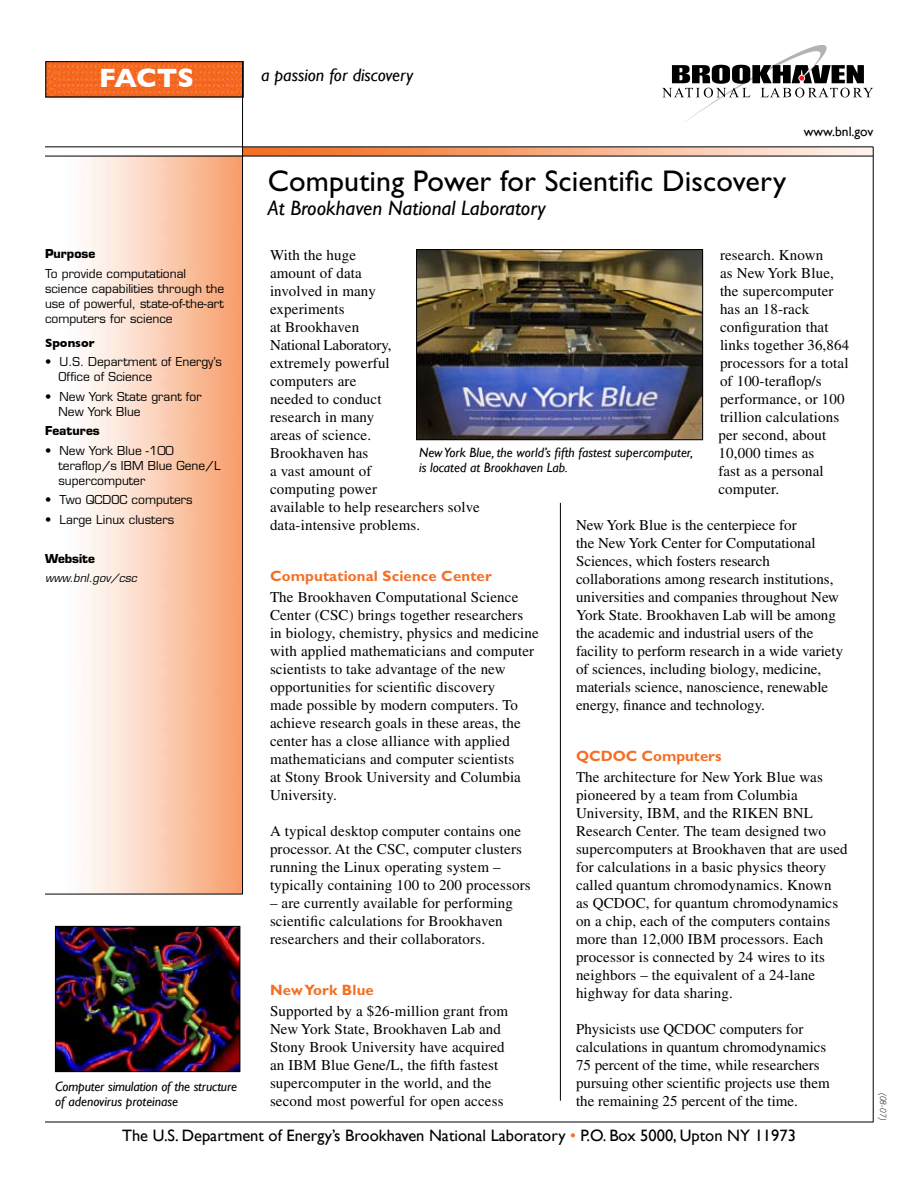
<style>
.page{position:relative;width:918px;height:1188px;background:#fff}
.page>*{position:absolute;margin:0;border:0;box-sizing:border-box;transform-origin:0 0}
.t1{font:30px "Gill Sans Std";letter-spacing:.005em;color:#000}
.t2{font:700 27px "Gill Sans";letter-spacing:-.005em;color:#fff}
.t3{font:italic 21px "Gill Sans Std";color:#000}
.t4{font:italic 18px "Gill Sans";color:#000}
.t5{font:16.5px "Gill Sans";color:#000}
.t6{font:15px/18px "Times LT Std";letter-spacing:.01em;color:#000}
.t7{font:700 15px "Gill Sans Std";letter-spacing:.01em;color:#f37025}
.t8{font:italic 13.5px/15px "Gill Sans";color:#000}
.t9{font:13.5px "Gill Sans";color:#000}
.t10{font:12px/15px "Eurostile LT Std";color:#000}
.t11{font:700 12px "Eurostile LT Std";color:#000}
.t12{font:700 12px "Gill Sans";color:#000}
.t13{font:italic 11.25px "Eurostile LT Std";color:#000}
.t14{font:italic 300 9px "Gill Sans Std";color:#000}
.s1{color:#f37025}
</style>
<div class="page">
<img style="left:45px;top:157px;width:197px;height:737px">
<img style="left:243px;top:147px;width:630px;height:9px">
<img style="left:47px;top:63px;width:194px;height:32px">
<div style="left:45px;top:61px;width:198px;height:36px;border:1px solid #000"></div>
<hr style="left:45px;top:1122px;width:828px;height:1px;background:#000">
<hr style="left:873px;top:147px;width:1px;height:975px;background:#000">
<svg style="left:662px;top:45px;width:211px;height:77px"></svg>
<hr style="left:45px;top:156px;width:828px;height:1px;background:#000">
<hr style="left:45px;top:146px;width:828px;height:1px;background:#000">
<hr style="left:242px;top:61px;width:1px;height:833px;background:#000">
<hr style="left:45px;top:894px;width:198px;height:1px;background:#000">
<img style="left:57px;top:928px;width:181px;height:142px">
<div style="left:55px;top:926px;width:185px;height:146px;border:1px solid #000"></div>
<hr style="left:560px;top:503px;width:1px;height:598px;background:#000">
<img style="left:418px;top:251px;width:283px;height:187px">
<div style="left:416px;top:249px;width:287px;height:191px;border:1px solid #000"></div>
<h2 class="t2" style="left:99px;top:62px;width:96px">FACTS</h2>
<p class="t4" style="left:261px;top:65px;width:154px">a passion for discovery</p>
<p class="t9" style="left:804px;top:124px;width:71px">www.bnl.gov</p>
<p class="t11" style="left:45px;top:246px;width:52px">Purpose</p>
<p class="t10" style="left:45px;top:266px;width:181px">To provide computational science capabilities through the use of powerful, state-of-the-art computers for science</p>
<p class="t12" style="left:45px;top:336px;width:51px">Sponsor</p>
<p class="t10" style="left:58px;top:354px;width:165px;text-indent:-14px">• U.S. Department of Energy’s<br>Office of Science</p>
<p class="t10" style="left:58px;top:389px;width:145px;text-indent:-14px">• New York State grant for<br>New York Blue</p>
<p class="t11" style="left:45px;top:423px;width:56px">Features</p>
<p class="t10" style="left:58px;top:443px;width:164px;text-indent:-14px">• New York Blue -100 teraflop/s IBM Blue Gene/L supercomputer</p>
<p class="t10" style="left:45px;top:492px;width:149px">• Two QCDOC computers</p>
<p class="t10" style="left:45px;top:512px;width:131px">• Large Linux clusters</p>
<p class="t11" style="left:45px;top:551px;width:51px">Website</p>
<p class="t13" style="left:45px;top:571px;width:94px">www.bnl.gov/csc</p>
<p class="t8" style="left:55px;top:1078px;width:183px">Computer simulation of the structure</p>
<p class="t8" style="left:55px;top:1093px;width:125px">of adenovirus proteinase</p>
<h1 class="t1" style="left:268px;top:164px;width:520px">Computing Power for Scientific Discovery</h1>
<h3 class="t3" style="left:268px;top:196px;width:279px">At Brookhaven National Laboratory</h3>
<p class="t6" style="left:270px;top:246px;width:211px">With the huge<br>amount of data<br>involved in many<br>experiments<br>at Brookhaven<br>National Laboratory,<br>extremely powerful<br>computers are<br>needed to conduct<br>research in many<br>areas of science.<br>Brookhaven has<br>a vast amount of<br>computing power<br>available to help researchers solve data-intensive problems.</p>
<p class="t7" style="left:270px;top:567px;width:223px">Computational Science Center</p>
<p class="t6" style="left:270px;top:588px;width:270px">The Brookhaven Computational Science Center (CSC) brings together researchers in biology, chemistry, physics and medicine with applied mathematicians and computer scientists to take advantage of the new opportunities for scientific discovery<br>made possible by modern computers. To achieve research goals in these areas, the center has a close alliance with applied mathematicians and computer scientists<br>at Stony Brook University and Columbia University.</p>
<p class="t6" style="left:270px;top:822px;width:262px">A typical desktop computer contains one processor. At the CSC, computer clusters running the Linux operating system – typically containing 100 to 200 processors</p>
<p class="t6" style="left:270px;top:894px;width:245px">– are currently available for performing scientific calculations for Brookhaven researchers and their collaborators.</p>
<p class="t6" style="left:718px;top:246px;width:132px">research. Known<br>as New York Blue, the supercomputer has an 18-rack configuration that links together 36,864 processors for a total of 100-teraflop/s performance, or 100 trillion calculations per second, about<br>10,000 times as<br>fast as a personal computer.</p>
<p class="t6" style="left:576px;top:516px;width:269px">New York Blue is the centerpiece for<br>the New York Center for Computational Sciences, which fosters research collaborations among research institutions, universities and companies throughout New York State. Brookhaven Lab will be among the academic and industrial users of the facility to perform research in a wide variety of sciences, including biology, medicine, materials science, nanoscience, renewable energy, finance and technology.</p>
<p class="t7" style="left:576px;top:747px;width:147px">QCDOC Computers</p>
<p class="t6" style="left:576px;top:768px;width:273px">The architecture for New York Blue was pioneered by a team from Columbia University, IBM, and the RIKEN BNL Research Center. The team designed two supercomputers at Brookhaven that are used for calculations in a basic physics theory called quantum chromodynamics. Known as QCDOC, for quantum chromodynamics on a chip, each of the computers contains more than 12,000 IBM processors. Each processor is connected by 24 wires to its neighbors – the equivalent of a 24-lane highway for data sharing.</p>
<p class="t6" style="left:576px;top:1020px;width:255px">Physicists use QCDOC computers for calculations in quantum chromodynamics 75 percent of the time, while researchers pursuing other scientific projects use them the remaining 25 percent of the time.</p>
<p class="t8" style="left:419px;top:445px;width:276px">New York Blue, the world’s fifth fastest supercomputer, is located at Brookhaven Lab.</p>
<p class="t7" style="left:270px;top:981px;width:105px">New York Blue</p>
<p class="t6" style="left:270px;top:1002px;width:240px">Supported by a $26-million grant from New York State, Brookhaven Lab and Stony Brook University have acquired an IBM Blue Gene/L, the fifth fastest supercomputer in the world, and the second most powerful for open access</p>
<p class="t14" style="left:888px;top:1093px;width:30px;rotate:90deg">(08-07)</p>
<p class="t5" style="left:122px;top:1126px;width:675px">The U.S. Department of Energy’s Brookhaven National Laboratory <span class="s1">•</span> P.O. Box 5000, Upton NY 11973</p>
</div>
